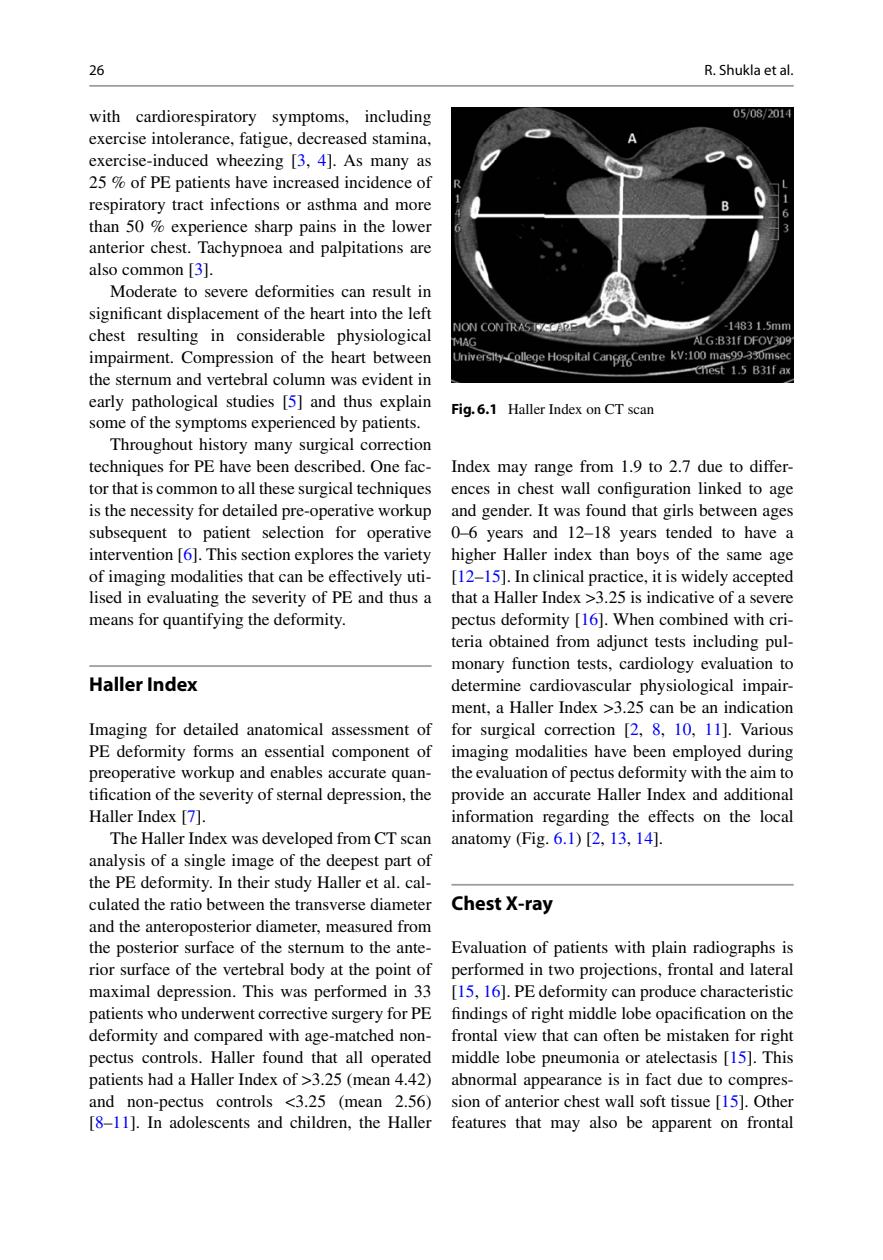
<style>
.page{position:relative;width:883px;height:1260px;background:#fff}
.page>*{position:absolute;margin:0;border:0;box-sizing:border-box;transform-origin:0 0}
.t1{font:700 20.12px "Vbpklr Myriad";color:#000}
.t2{font:17.5px/21.9px "Kgbstb Times";color:#000;text-align:justify}
.t3{font:14.88px "Kgbstb Times";color:#000}
.t4{font:14.88px "Drgdjn Myriad";letter-spacing:.005em;color:#000}
.s1{color:#0000fa}
.s2{font-family:"Vbpklr Myriad";font-weight:700}
</style>
<div class="page">
<hr style="left:89px;top:665px;width:343px;height:2px;background:#9c9c9c">
<hr style="left:451px;top:884px;width:343px;height:2px;background:#9c9c9c">
<img style="left:451px;top:107px;width:343px;height:276px">
<hr style="left:89px;top:85px;width:705px;height:2px;background:#9c9c9c">
<p class="t4" style="left:89px;top:64px;width:17px">26</p>
<p class="t2" style="left:89px;top:107px;width:344px">with cardiorespiratory symptoms, including exercise intolerance, fatigue, decreased stamina, exercise-induced wheezing [ <span class="s1">3</span> , <span class="s1">4</span> ]. As many as 25 % of PE patients have increased incidence of respiratory tract infections or asthma and more than 50 % experience sharp pains in the lower anterior chest. Tachypnoea and palpitations are also common [ <span class="s1">3</span> ].</p>
<p class="t2" style="left:110px;top:282px;width:323px">Moderate to severe deformities can result in</p>
<p class="t2" style="left:89px;top:304px;width:344px">significant displacement of the heart into the left</p>
<p class="t2" style="left:89px;top:326px;width:344px">chest resulting in considerable physiological</p>
<p class="t2" style="left:89px;top:348px;width:344px">impairment. Compression of the heart between</p>
<p class="t2" style="left:89px;top:370px;width:344px">the sternum and vertebral column was evident in</p>
<p class="t2" style="left:89px;top:391px;width:344px">early pathological studies [ <span class="s1">5</span> ] and thus explain</p>
<p class="t2" style="left:89px;top:413px;width:333px">some of the symptoms experienced by patients.</p>
<p class="t2" style="left:110px;top:435px;width:323px">Throughout history many surgical correction</p>
<p class="t2" style="left:89px;top:457px;width:344px">techniques for PE have been described. One fac-</p>
<p class="t2" style="left:89px;top:479px;width:344px">tor that is common to all these surgical techniques</p>
<p class="t2" style="left:89px;top:501px;width:344px">is the necessity for detailed pre-operative workup</p>
<p class="t2" style="left:89px;top:523px;width:344px">subsequent to patient selection for operative</p>
<p class="t2" style="left:89px;top:545px;width:344px">intervention [ <span class="s1">6</span> ]. This section explores the variety</p>
<p class="t2" style="left:89px;top:566px;width:344px">of imaging modalities that can be effectively uti-</p>
<p class="t2" style="left:89px;top:588px;width:344px">lised in evaluating the severity of PE and thus a</p>
<p class="t2" style="left:89px;top:610px;width:258px">means for quantifying the deformity.</p>
<p class="t1" style="left:89px;top:677px;width:110px">Haller Index</p>
<p class="t2" style="left:89px;top:720px;width:344px">Imaging for detailed anatomical assessment of PE deformity forms an essential component of preoperative workup and enables accurate quan&shy;tification of the severity of sternal depression, the Haller Index [ <span class="s1">7</span> ].</p>
<p class="t2" style="left:89px;top:829px;width:344px;text-indent:21px">The Haller Index was developed from CT scan analysis of a single image of the deepest part of the PE deformity. In their study Haller et al. cal&shy;culated the ratio between the transverse diameter and the anteroposterior diameter, measured from the posterior surface of the sternum to the ante&shy;rior surface of the vertebral body at the point of maximal depression. This was performed in 33 patients who underwent corrective surgery for PE deformity and compared with age-matched non&shy;pectus controls. Haller found that all operated patients had a Haller Index of &gt;3.25 (mean 4.42) and non-pectus controls &lt;3.25 (mean 2.56) [ <span class="s1">8</span> – <span class="s1">11</span> ]. In adolescents and children, the Haller</p>
<p class="t4" style="left:704px;top:64px;width:91px">R. Shukla et al.</p>
<p class="t3" style="left:451px;top:403px;width:204px"><span class="s2">Fig. 6.1</span> Haller Index on CT scan</p>
<p class="t2" style="left:451px;top:457px;width:344px">Index may range from 1.9 to 2.7 due to differ&shy;ences in chest wall configuration linked to age and gender. It was found that girls between ages 0–6 years and 12–18 years tended to have a higher Haller index than boys of the same age [ <span class="s1">12</span> – <span class="s1">15</span> ]. In clinical practice, it is widely accepted that a Haller Index &gt;3.25 is indicative of a severe pectus deformity [ <span class="s1">16</span> ]. When combined with cri&shy;teria obtained from adjunct tests including pul&shy;monary function tests, cardiology evaluation to determine cardiovascular physiological impair&shy;ment, a Haller Index &gt;3.25 can be an indication for surgical correction [ <span class="s1">2</span> , <span class="s1">8</span> , <span class="s1">10</span> , <span class="s1">11</span> ]. Various imaging modalities have been employed during the evaluation of pectus deformity with the aim to provide an accurate Haller Index and additional information regarding the effects on the local anatomy (Fig. <span class="s1">6.1</span> ) [ <span class="s1">2</span> , <span class="s1">13</span> , <span class="s1">14</span> ].</p>
<p class="t1" style="left:451px;top:895px;width:103px">Chest X-ray</p>
<p class="t2" style="left:451px;top:938px;width:344px">Evaluation of patients with plain radiographs is performed in two projections, frontal and lateral [ <span class="s1">15</span> , <span class="s1">16</span> ]. PE deformity can produce characteristic findings of right middle lobe opacification on the frontal view that can often be mistaken for right middle lobe pneumonia or atelectasis [ <span class="s1">15</span> ]. This abnormal appearance is in fact due to compres&shy;sion of anterior chest wall soft tissue [ <span class="s1">15</span> ]. Other features that may also be apparent on frontal</p>
</div>
